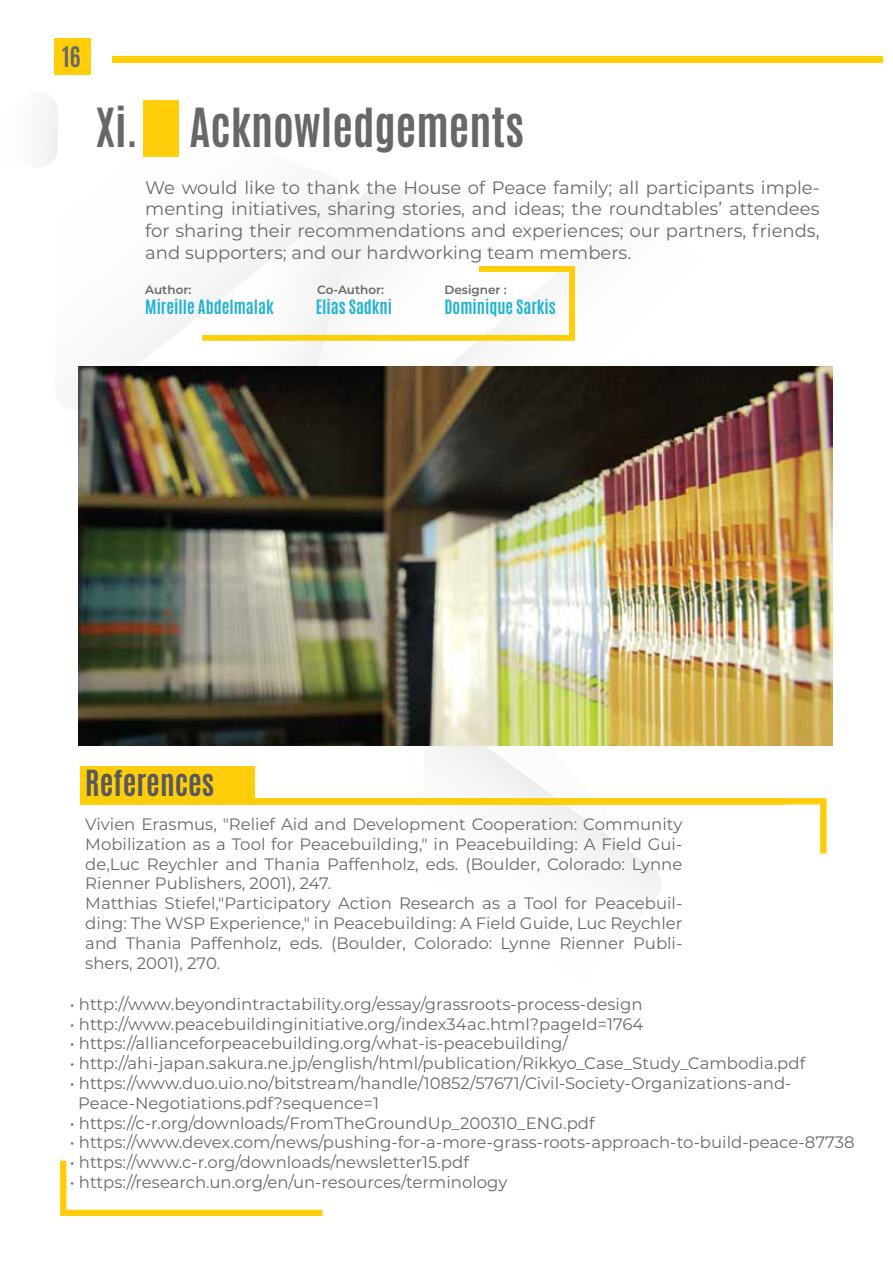
<style>
.page{position:relative;width:893px;height:1263px;background:#fff}
.page>*{position:absolute;margin:0;border:0;box-sizing:border-box;transform-origin:0 0}
.t1{font:700 45px "Antonio";color:#676767}
.t2{font:700 30px "Antonio";color:#58595b}
.t3{font:700 23.55px "Antonio";color:#676767}
.t4{font:18px/21.6px "Montserrat";color:#686969;text-align:justify}
.t5{font:16.5px/19.8px "Montserrat";color:#686969}
.t6{font:700 16.5px "Antonio";color:#25b3d3}
.t7{font:600 12px "Montserrat";color:#686969}
</style>
<div class="page">
<svg style="left:303px;top:188px;width:115px;height:23px"></svg>
<svg style="left:329px;top:200px;width:504px;height:291px"></svg>
<svg style="left:638px;top:200px;width:195px;height:273px"></svg>
<svg style="left:321px;top:745px;width:349px;height:136px"></svg>
<svg style="left:79px;top:211px;width:274px;height:156px"></svg>
<svg style="left:411px;top:745px;width:15px;height:136px"></svg>
<svg style="left:42px;top:74px;width:17px;height:93px"></svg>
<div style="left:112px;top:56px;width:771px;height:6px;background:#ffcd09"></div>
<div style="left:143px;top:101px;width:36px;height:56px;background:#ffcd09"></div>
<div style="left:55px;top:38px;width:36px;height:36px;background:#ffcd09"></div>
<div style="left:80px;top:766px;width:175px;height:34px;background:#ffcd09"></div>
<svg style="left:202px;top:266px;width:373px;height:75px"></svg>
<div style="left:480px;top:266px;width:95px;height:6px;background:#ffcd09"></div>
<svg style="left:60px;top:1161px;width:263px;height:55px"></svg>
<div style="left:80px;top:798px;width:705px;height:6px;background:#ffcd09"></div>
<svg style="left:564px;top:798px;width:263px;height:55px"></svg>
<img style="left:79px;top:367px;width:753px;height:378px">
<h3 class="t3" style="left:62px;top:39px;width:20px">16</h3>
<h1 class="t1" style="left:96px;top:94px;width:429px">Xi. Acknowledgements</h1>
<p class="t4" style="left:145px;top:176px;width:676px">We would like to thank the House of Peace family; all participants imple&shy;menting initiatives, sharing stories, and ideas; the roundtables’ attendees for sharing their recommendations and experiences; our partners, friends, and supporters; and our hardworking team members.</p>
<p class="t7" style="left:145px;top:282px;width:48px">Author:</p>
<p class="t7" style="left:317px;top:282px;width:68px">Co-Author:</p>
<p class="t6" style="left:145px;top:295px;width:130px">Mireille Abdelmalak</p>
<p class="t6" style="left:316px;top:295px;width:78px">Elias Sadkni</p>
<p class="t7" style="left:444px;top:282px;width:64px">Designer :</p>
<p class="t6" style="left:444px;top:295px;width:113px">Dominique Sarkis</p>
<h2 class="t2" style="left:85px;top:760px;width:131px">References</h2>
<p class="t5" style="left:85px;top:814px;width:599px">Vivien Erasmus, "Relief Aid and Development Cooperation: Community Mobilization as a Tool for Peacebuilding," in Peacebuilding: A Field Gui&shy;de,Luc Reychler and Thania Paffenholz, eds. (Boulder, Colorado: Lynne Rienner Publishers, 2001), 247.<br>Matthias Stiefel,"Participatory Action Research as a Tool for Peacebuil&shy;ding: The WSP Experience," in Peacebuilding: A Field Guide, Luc Reychler and Thania Paffenholz, eds. (Boulder, Colorado: Lynne Rienner Publi&shy;shers, 2001), 270.</p>
<p class="t5" style="left:70px;top:993px;width:574px">• http://www.beyondintractability.org/essay/grassroots-process-design</p>
<p class="t5" style="left:70px;top:1013px;width:575px">• http://www.peacebuildinginitiative.org/index34ac.html?pageId=1764</p>
<p class="t5" style="left:70px;top:1033px;width:500px">• https://allianceforpeacebuilding.org/what-is-peacebuilding/</p>
<p class="t5" style="left:70px;top:1053px;width:737px">• http://ahi-japan.sakura.ne.jp/english/html/publication/Rikkyo_Case_Study_Cambodia.pdf</p>
<p class="t5" style="left:78px;top:1072px;width:715px;text-indent:-9px">• https://www.duo.uio.no/bitstream/handle/10852/57671/Civil-Society-Organizations-and-<br>Peace-Negotiations.pdf?sequence=1</p>
<p class="t5" style="left:70px;top:1112px;width:526px">• https://c-r.org/downloads/FromTheGroundUp_200310_ENG.pdf</p>
<p class="t5" style="left:70px;top:1132px;width:786px">• https://www.devex.com/news/pushing-for-a-more-grass-roots-approach-to-build-peace-87738</p>
<p class="t5" style="left:70px;top:1152px;width:401px">• https://www.c-r.org/downloads/newsletter15.pdf</p>
<p class="t5" style="left:70px;top:1171px;width:439px">• https://research.un.org/en/un-resources/terminology</p>
</div>
